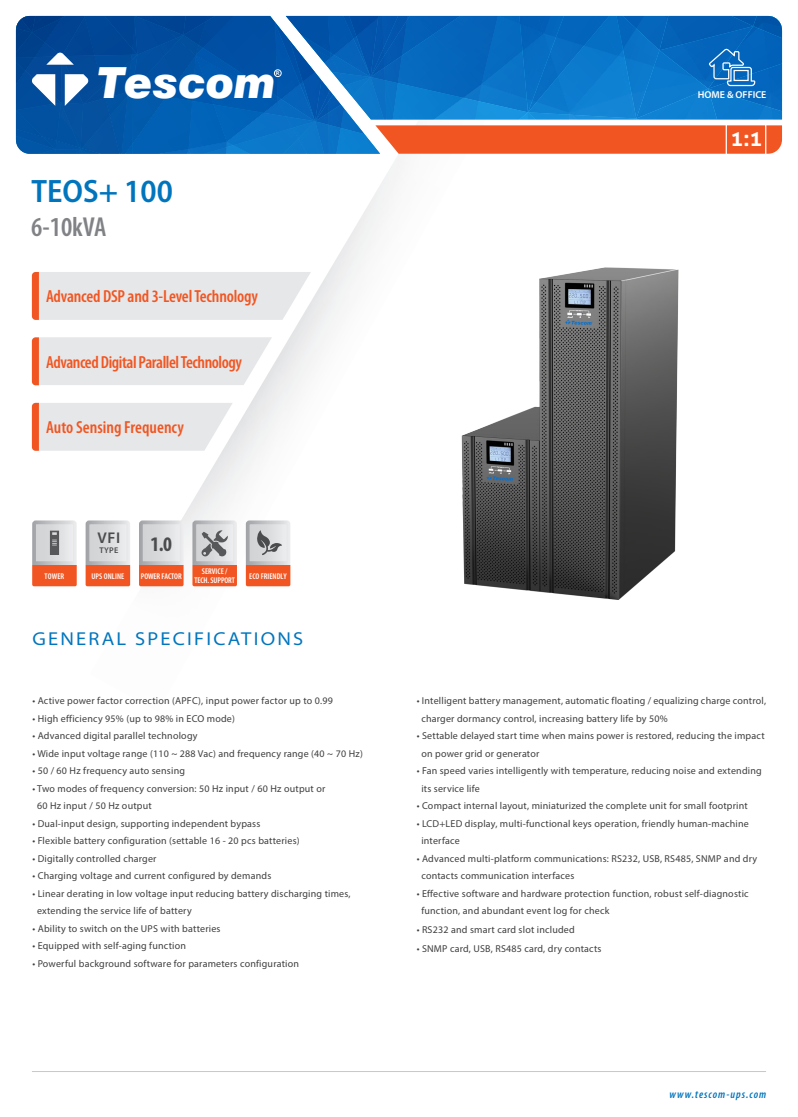
<style>
.page{position:relative;width:798px;height:1117px;background:#fff}
.page>*{position:absolute;margin:0;border:0;box-sizing:border-box;transform-origin:0 0}
.t1{font:italic 900 42.88px "Swiss 721 BT";color:#fff}
.t2{font:600 semi-condensed 32.5px "Myriad Pro";color:#0075bd}
.t3{font:600 condensed 27.5px "Myriad Pro";color:#808285}
.t4{font:700 21.25px "Aller";color:#fff}
.t5{font:700 condensed 20.75px "Myriad Pro";color:#4b4c4d}
.t6{font:semi-expanded 18.75px "Myriad Pro";letter-spacing:.12em;color:#0075bd}
.t7{font:600 condensed 17.5px "Myriad Pro";letter-spacing:-.015em;color:#f15622}
.t8{font:600 15.62px "Myriad Pro";color:#4b4c4d}
.t9{font:italic 600 condensed 11.25px "Myriad Pro";letter-spacing:.09em;color:#0075bd}
.t10{font:10px "Myriad Pro";letter-spacing:.02em;color:#3e3e3f}
.t11{font:600 10px "Myriad Pro";color:#fff}
.t12{font:600 condensed 8.25px/9.4px "Myriad Pro";color:#fff;text-align:center}
.t13{font:600 8.25px "Myriad Pro";color:#4b4c4d}
.t14{font:700 5.12px "Arial";color:#fff}
</style>
<div class="page">
<img style="left:90px;top:155px;width:312px;height:432px">
<svg style="left:32px;top:272px;width:279px;height:48px;background:#e7e3e3"></svg>
<svg style="left:32px;top:337px;width:240px;height:48px;background:#e7e3e3"></svg>
<svg style="left:32px;top:403px;width:201px;height:47px;background:#e7e3e3"></svg>
<hr style="left:32px;top:1070px;width:733px;height:1px;background:#c7c8ca">
<img style="left:461px;top:267px;width:218px;height:333px">
<svg style="left:16px;top:16px;width:766px;height:138px;background:#2d6aaa"></svg>
<div style="left:733px;top:70px;width:15px;height:11px;border:1px solid #fff"></div>
<svg style="left:32px;top:518px;width:260px;height:68px"></svg>
<p class="t1" style="left:98px;top:56px;width:179px">Tescom</p>
<p class="t14" style="left:276px;top:70px;width:5px">R</p>
<p class="t2" style="left:32px;top:170px;width:143px">TEOS+ 100</p>
<p class="t3" style="left:31px;top:210px;width:77px">6-10kVA</p>
<p class="t7" style="left:46px;top:285px;width:213px">Advanced DSP and 3-Level Technology</p>
<p class="t7" style="left:46px;top:351px;width:197px">Advanced Digital Parallel Technology</p>
<p class="t7" style="left:46px;top:416px;width:139px">Auto Sensing Frequency</p>
<p class="t8" style="left:98px;top:528px;width:24px">VFI</p>
<p class="t13" style="left:99px;top:545px;width:21px">TYPE</p>
<p class="t5" style="left:150px;top:530px;width:23px">1.0</p>
<p class="t12" style="left:194px;top:566px;width:42px">SERVICE /<br>TECH. SUPPORT</p>
<p class="t12" style="left:45px;top:571px;width:21px">TOWER</p>
<p class="t12" style="left:91px;top:571px;width:34px">UPS ONLINE</p>
<p class="t12" style="left:249px;top:571px;width:39px">ECO FRIENDLY</p>
<p class="t12" style="left:141px;top:571px;width:42px">POWER FACTOR</p>
<p class="t6" style="left:32px;top:627px;width:272px">GENERAL SPECIFICATIONS</p>
<p class="t10" style="left:32px;top:694px;width:302px">• Active power factor correction (APFC), input power factor up to 0.99</p>
<p class="t10" style="left:32px;top:712px;width:204px">• High efficiency 95% (up to 98% in ECO mode)</p>
<p class="t10" style="left:32px;top:729px;width:167px">• Advanced digital parallel technology</p>
<p class="t10" style="left:32px;top:747px;width:332px">• Wide input voltage range (110 ~ 288 Vac) and frequency range (40 ~ 70 Hz)</p>
<p class="t10" style="left:32px;top:764px;width:154px">• 50 / 60 Hz frequency auto sensing</p>
<p class="t10" style="left:32px;top:782px;width:294px">• Two modes of frequency conversion: 50 Hz input / 60 Hz output or</p>
<p class="t10" style="left:37px;top:799px;width:116px">60 Hz input / 50 Hz output</p>
<p class="t10" style="left:32px;top:817px;width:229px">• Dual-input design, supporting independent bypass</p>
<p class="t10" style="left:32px;top:834px;width:269px">• Flexible battery configuration (settable 16 - 20 pcs batteries)</p>
<p class="t10" style="left:32px;top:852px;width:126px">• Digitally controlled charger</p>
<p class="t10" style="left:32px;top:869px;width:240px">• Charging voltage and current configured by demands</p>
<p class="t10" style="left:32px;top:887px;width:319px">• Linear derating in low voltage input reducing battery discharging times,</p>
<p class="t10" style="left:37px;top:904px;width:156px">extending the service life of battery</p>
<p class="t10" style="left:32px;top:922px;width:190px">• Ability to switch on the UPS with batteries</p>
<p class="t10" style="left:32px;top:939px;width:155px">• Equipped with self-aging function</p>
<p class="t10" style="left:32px;top:957px;width:268px">• Powerful background software for parameters configuration</p>
<p class="t11" style="left:697px;top:88px;width:70px">HOME &amp; OFFICE</p>
<p class="t4" style="left:730px;top:125px;width:33px">1:1</p>
<p class="t10" style="left:416px;top:694px;width:351px">• Intelligent battery management, automatic floating / equalizing charge control,</p>
<p class="t10" style="left:421px;top:712px;width:248px">charger dormancy control, increasing battery life by 50%</p>
<p class="t10" style="left:416px;top:729px;width:349px">• Settable delayed start time when mains power is restored, reducing the impact</p>
<p class="t10" style="left:421px;top:747px;width:119px">on power grid or generator</p>
<p class="t10" style="left:416px;top:764px;width:346px">• Fan speed varies intelligently with temperature, reducing noise and extending</p>
<p class="t10" style="left:421px;top:782px;width:60px">its service life</p>
<p class="t10" style="left:416px;top:799px;width:332px">• Compact internal layout, miniaturized the complete unit for small footprint</p>
<p class="t10" style="left:416px;top:817px;width:333px">• LCD+LED display, multi-functional keys operation, friendly human-machine</p>
<p class="t10" style="left:421px;top:834px;width:40px">interface</p>
<p class="t10" style="left:416px;top:852px;width:342px">• Advanced multi-platform communications: RS232, USB, RS485, SNMP and dry</p>
<p class="t10" style="left:421px;top:869px;width:154px">contacts communication interfaces</p>
<p class="t10" style="left:416px;top:887px;width:333px">• Effective software and hardware protection function, robust self-diagnostic</p>
<p class="t10" style="left:421px;top:904px;width:189px">function, and abundant event log for check</p>
<p class="t10" style="left:416px;top:923px;width:159px">• RS232 and smart card slot included</p>
<p class="t10" style="left:416px;top:942px;width:186px">• SNMP card, USB, RS485 card, dry contacts</p>
<p class="t9" style="left:669px;top:1086px;width:98px">www.tescom-ups.com</p>
</div>
